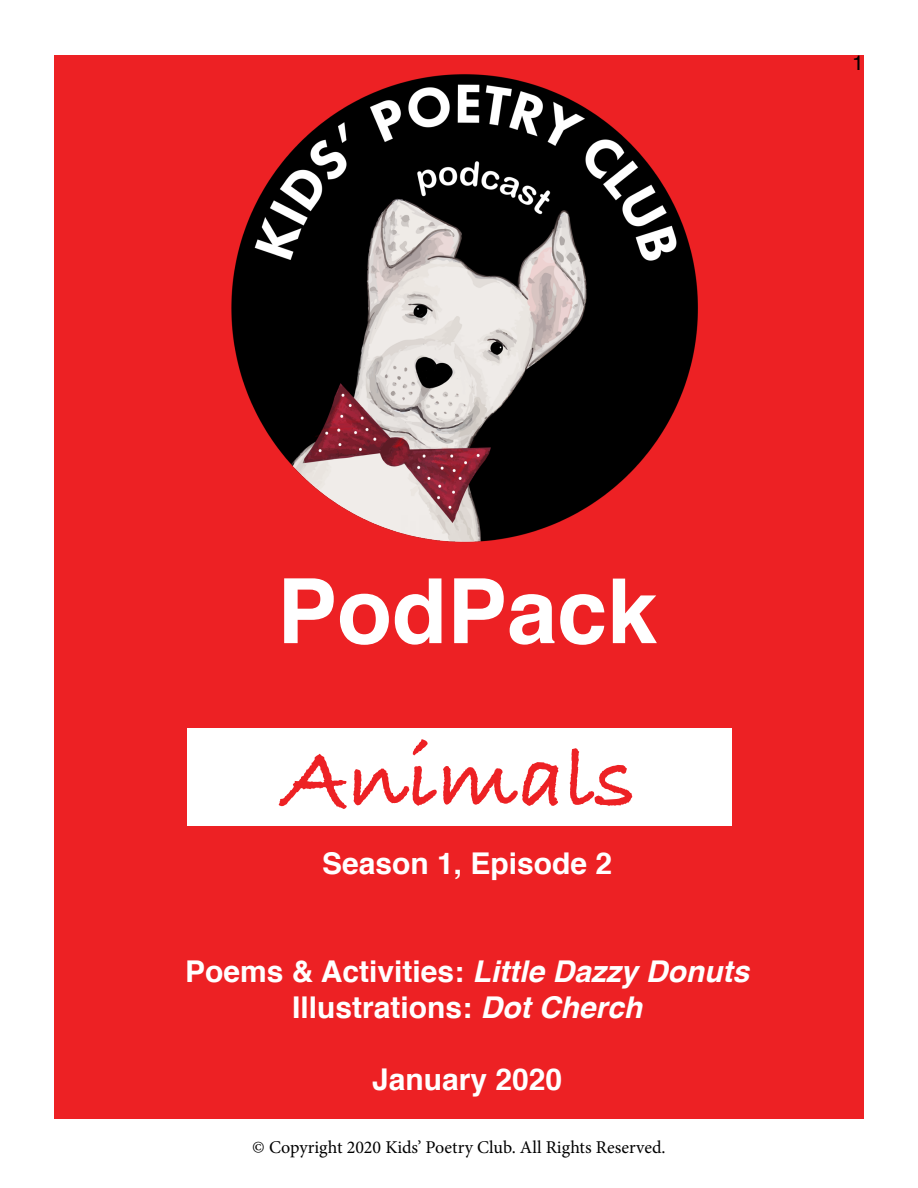
<style>
.page{position:relative;width:918px;height:1188px;background:#fff}
.page>*{position:absolute;margin:0;border:0;box-sizing:border-box;transform-origin:0 0}
.t1{font:700 90px "Helvetica";color:#fff}
.t2{font:700 90px "Bradley Hand ITCTT";color:#ed2124}
.t3{font:700 30px/36px "Helvetica";color:#fff;text-align:center}
.t4{font:21px "Helvetica";color:#000}
.t5{font:18px "Minion Pro";color:#000}
.s1{font-style:italic}
</style>
<div class="page">
<div style="left:54px;top:56px;width:810px;height:1063px;background:#ed2124"></div>
<div style="left:187px;top:728px;width:544px;height:97px;background:#fff"></div>
<img style="left:217px;top:55px;width:500px;height:487px">
<p class="t4" style="left:852px;top:46px;width:13px">1</p>
<h1 class="t1" style="left:277px;top:539px;width:382px">PodPack</h1>
<h1 class="t2" style="left:283px;top:711px;width:354px">Animals</h1>
<p class="t3" style="left:322px;top:845px;width:292px">Season 1, Episode 2</p>
<p class="t3" style="left:185px;top:953px;width:566px">Poems &amp; Activities: <span class="s1">Little Dazzy Donuts<br></span>Illustrations: <span class="s1">Dot Cherch</span></p>
<p class="t3" style="left:372px;top:1061px;width:192px">January 2020</p>
<p class="t5" style="left:252px;top:1135px;width:415px">© Copyright 2020 Kids’ Poetry Club. All Rights Reserved.</p>
</div>
